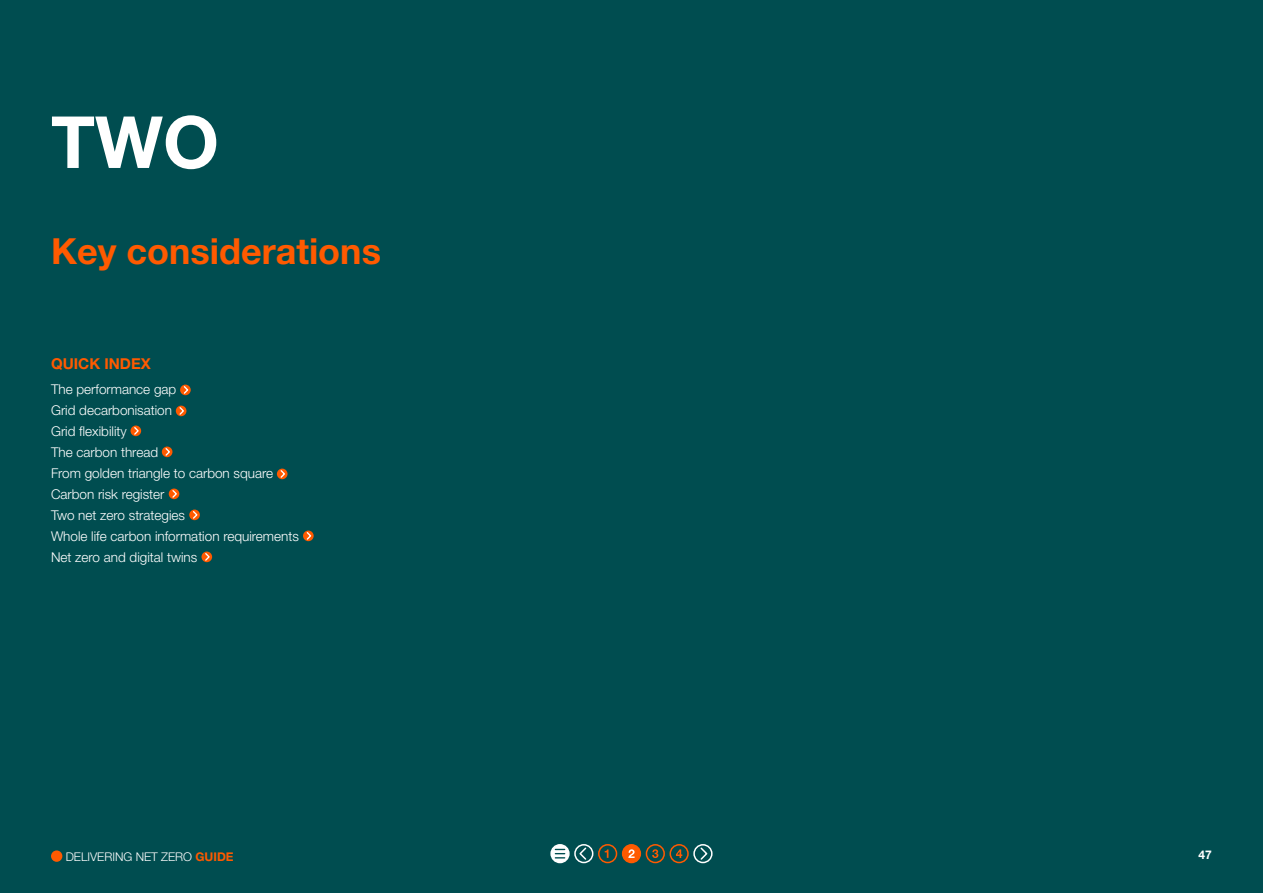
<style>
.page{position:relative;width:1263px;height:893px;background:#004d50}
.page>*{position:absolute;margin:0;border:0;box-sizing:border-box;transform-origin:0 0}
.t1{font:700 72px "Helvetica Neue LT Pro";color:#fff}
.t2{font:700 36px "Helvetica Neue LT Pro";color:#ff5a00}
.t3{font:700 15px "Helvetica Neue LT Pro";color:#ff5a00}
.t4{font:300 13.5px/21px "Helvetica Neue LT Pro";color:#fff}
.t5{font:300 12px "Helvetica Neue LT Pro";color:#fff}
.t6{font:700 12px "Helvetica Neue LT Pro";color:#fff}
.s1{font-weight:700;color:#ff5a00}
</style>
<div class="page">
<div style="left:180px;top:385px;width:11px;height:10px;background:#ff5a00;border-radius:50%"></div>
<svg style="left:182px;top:385px;width:8px;height:10px"></svg>
<svg style="left:176px;top:406px;width:10px;height:10px"></svg>
<svg style="left:178px;top:406px;width:7px;height:10px"></svg>
<div style="left:131px;top:426px;width:10px;height:10px;background:#ff5a00;border-radius:50%"></div>
<svg style="left:133px;top:426px;width:7px;height:10px"></svg>
<svg style="left:162px;top:447px;width:10px;height:10px"></svg>
<svg style="left:164px;top:447px;width:7px;height:10px"></svg>
<svg style="left:277px;top:469px;width:10px;height:10px"></svg>
<svg style="left:279px;top:469px;width:7px;height:10px"></svg>
<svg style="left:169px;top:489px;width:10px;height:10px"></svg>
<svg style="left:171px;top:489px;width:7px;height:10px"></svg>
<div style="left:189px;top:510px;width:11px;height:10px;background:#ff5a00;border-radius:50%"></div>
<svg style="left:192px;top:510px;width:7px;height:10px"></svg>
<div style="left:303px;top:531px;width:11px;height:10px;background:#ff5a00;border-radius:50%"></div>
<svg style="left:305px;top:531px;width:7px;height:10px"></svg>
<svg style="left:201px;top:552px;width:11px;height:10px"></svg>
<svg style="left:204px;top:552px;width:7px;height:10px"></svg>
<div style="left:51px;top:850px;width:11px;height:12px;background:#ff5a00;border-radius:50%"></div>
<svg style="left:700px;top:847px;width:9px;height:13px"></svg>
<div style="left:693px;top:844px;width:19px;height:19px;border:2px solid #fff;border-radius:50%"></div>
<svg style="left:605px;top:849px;width:3px;height:9px"></svg>
<div style="left:598px;top:844px;width:19px;height:19px;border:2px solid #ff5a00;border-radius:50%"></div>
<svg style="left:551px;top:845px;width:18px;height:17px"></svg>
<svg style="left:555px;top:849px;width:10px;height:9px"></svg>
<div style="left:550px;top:844px;width:20px;height:19px;border:2px solid #fff;border-radius:50%"></div>
<div style="left:623px;top:845px;width:17px;height:17px;background:#ff5a00;border-radius:50%"></div>
<svg style="left:628px;top:849px;width:6px;height:9px"></svg>
<div style="left:622px;top:844px;width:19px;height:19px;border:2px solid #ff5a00;border-radius:50%"></div>
<svg style="left:676px;top:849px;width:6px;height:9px"></svg>
<div style="left:669px;top:844px;width:20px;height:19px;border:2px solid #ff5a00;border-radius:50%"></div>
<svg style="left:652px;top:849px;width:6px;height:9px"></svg>
<div style="left:646px;top:844px;width:19px;height:19px;border:2px solid #ff5a00;border-radius:50%"></div>
<svg style="left:578px;top:847px;width:9px;height:13px"></svg>
<div style="left:574px;top:844px;width:19px;height:19px;border:2px solid #fff;border-radius:50%"></div>
<h1 class="t1" style="left:51px;top:98px;width:169px">TWO</h1>
<h2 class="t2" style="left:51px;top:229px;width:331px">Key considerations</h2>
<p class="t3" style="left:51px;top:354px;width:101px">QUICK INDEX</p>
<p class="t4" style="left:51px;top:379px;width:249px">The performance gap<br>Grid decarbonisation<br>Grid flexibility<br>The carbon thread<br>From golden triangle to carbon square<br>Carbon risk register<br>Two net zero strategies<br>Whole life carbon information requirements<br>Net zero and digital twins</p>
<p class="t5" style="left:66px;top:849px;width:170px">DELIVERING NET ZERO <span class="s1">GUIDE</span></p>
<p class="t6" style="left:1198px;top:847px;width:15px">47</p>
</div>
